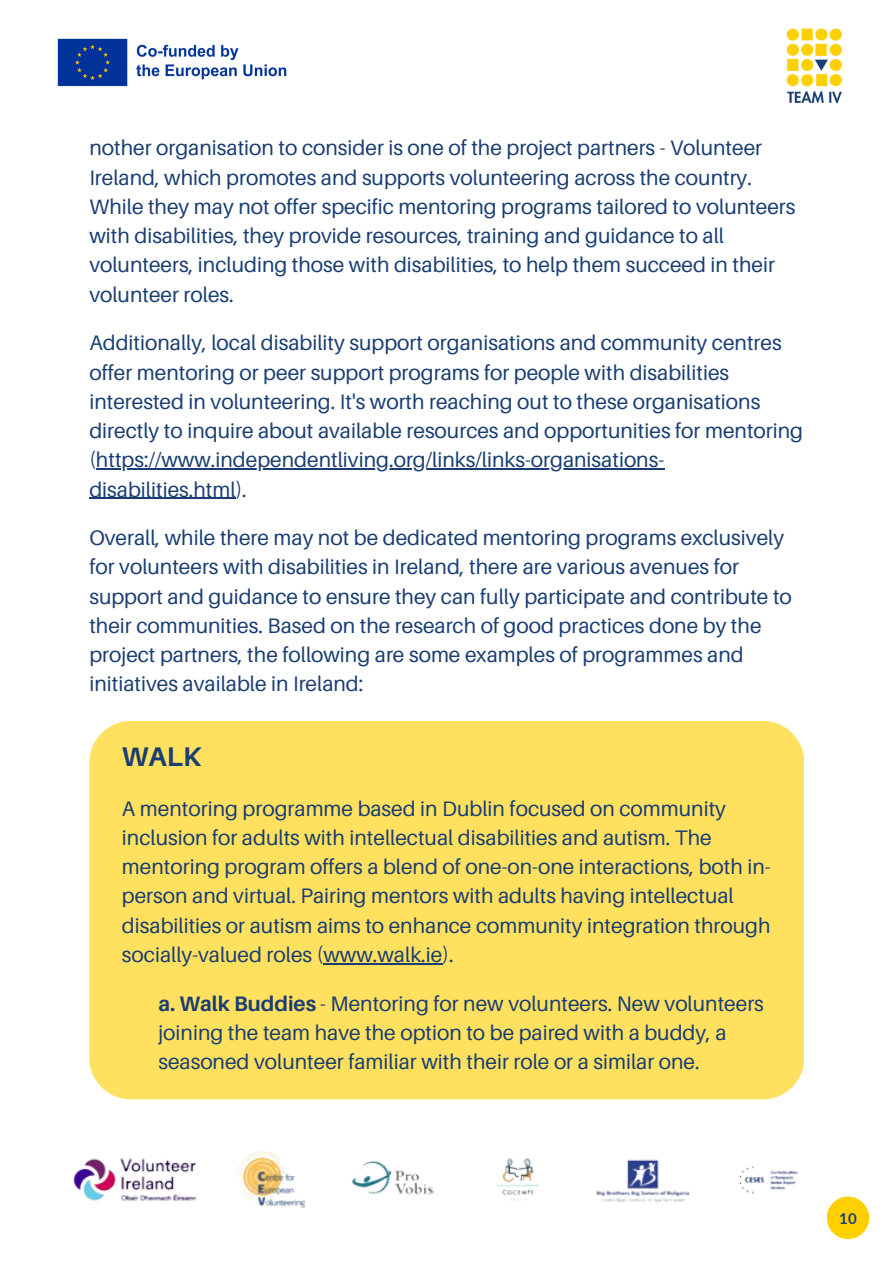
<style>
.page{position:relative;width:894px;height:1264px;background:#fff}
.page>*{position:absolute;margin:0;border:0;box-sizing:border-box;transform-origin:0 0}
.t1{font:700 27px "Aileron";color:#1a3e73}
.t2{font:21px/29.2px "Aileron";color:#1a3e73}
.t3{font:700 15px "Lato";color:#1a3e74}
.s1{font-weight:700}
</style>
<div class="page">
<img style="left:73px;top:1151px;width:725px;height:57px">
<hr style="left:96px;top:468px;width:568px;height:1px;background:#1a3e73">
<hr style="left:89px;top:497px;width:146px;height:2px;background:#1a3e73">
<div style="left:89px;top:721px;width:714px;height:378px;background:#ffe05f"></div>
<hr style="left:323px;top:963px;width:119px;height:1px;background:#1a3e73">
<div style="left:826px;top:1196px;width:43px;height:42px;background:#ffcf00;border-radius:50%"></div>
<img style="left:57px;top:38px;width:230px;height:49px">
<img style="left:786px;top:28px;width:56px;height:76px">
<p class="t2" style="left:89px;top:133px;width:707px">nother organisation to consider is one of the project partners - Volunteer Ireland, which promotes and supports volunteering across the country.<br>While they may not offer specific mentoring programs tailored to volunteers with disabilities, they provide resources, training and guidance to all volunteers, including those with disabilities, to help them succeed in their volunteer roles.</p>
<p class="t2" style="left:89px;top:328px;width:715px">Additionally, local disability support organisations and community centres offer mentoring or peer support programs for people with disabilities interested in volunteering. It's worth reaching out to these organisations directly to inquire about available resources and opportunities for mentoring (https://www.independentliving.org/links/links-organisations-</p>
<p class="t2" style="left:89px;top:474px;width:159px">disabilities.html).</p>
<p class="t2" style="left:89px;top:522px;width:703px">Overall, while there may not be dedicated mentoring programs exclusively for volunteers with disabilities in Ireland, there are various avenues for support and guidance to ensure they can fully participate and contribute to their communities. Based on the research of good practices done by the project partners, the following are some examples of programmes and initiatives available in Ireland:</p>
<h1 class="t1" style="left:122px;top:740px;width:81px">WALK</h1>
<p class="t2" style="left:122px;top:793px;width:650px">A mentoring programme based in Dublin focused on community inclusion for adults with intellectual disabilities and autism. The mentoring program offers a blend of one-on-one interactions, both in&shy;person and virtual. Pairing mentors with adults having intellectual disabilities or autism aims to enhance community integration through socially-valued roles (www.walk.ie).</p>
<p class="t2" style="left:158px;top:988px;width:607px"><span class="s1">a. Walk Buddies</span> - Mentoring for new volunteers. New volunteers joining the team have the option to be paired with a buddy, a seasoned volunteer familiar with their role or a similar one.</p>
<p class="t3" style="left:839px;top:1208px;width:19px">10</p>
</div>
